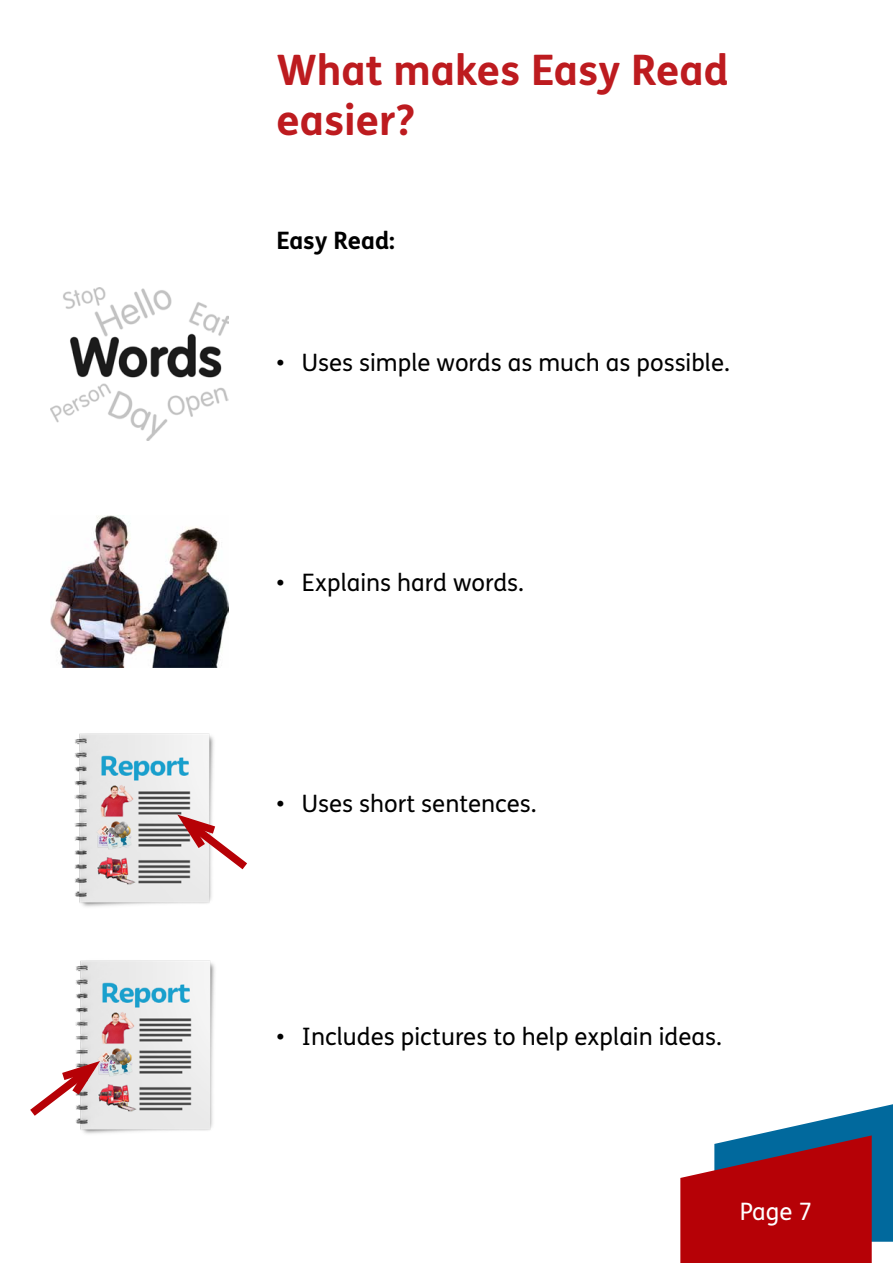
<style>
.page{position:relative;width:893px;height:1263px;background:#fff}
.page>*{position:absolute;margin:0;border:0;box-sizing:border-box;transform-origin:0 0}
.t1{font:700 42px/50.4px "FS Me Pro";color:#bd1b1f}
.t2{font:24px "FS Me Pro";color:#000}
.Bodytext_-_P{font:700 24px "FS Me Pro";color:#000}
.t3{font:24px "FS Me Pro";color:#fff}
</style>
<div class="page">
<svg style="left:680px;top:1104px;width:213px;height:159px"></svg>
<img style="left:50px;top:288px;width:179px;height:152px">
<img style="left:50px;top:515px;width:179px;height:152px">
<img style="left:75px;top:960px;width:140px;height:174px">
<svg style="left:30px;top:1054px;width:79px;height:69px"></svg>
<img style="left:74px;top:733px;width:140px;height:174px">
<svg style="left:169px;top:808px;width:78px;height:69px"></svg>
<h2 class="t1" style="left:276px;top:42px;width:454px">What makes Easy Read easier?</h2>
<p class="Bodytext_-_P" style="left:276px;top:222px;width:120px">Easy Read:</p>
<p class="t2" style="left:276px;top:346px;width:455px">• Uses simple words as much as possible.</p>
<p class="t2" style="left:276px;top:566px;width:249px">• Explains hard words.</p>
<p class="t2" style="left:276px;top:787px;width:262px">• Uses short sentences.</p>
<p class="t2" style="left:276px;top:1019px;width:447px">• Includes pictures to help explain ideas.</p>
<p class="t3" style="left:740px;top:1195px;width:74px">Page 7</p>
</div>
